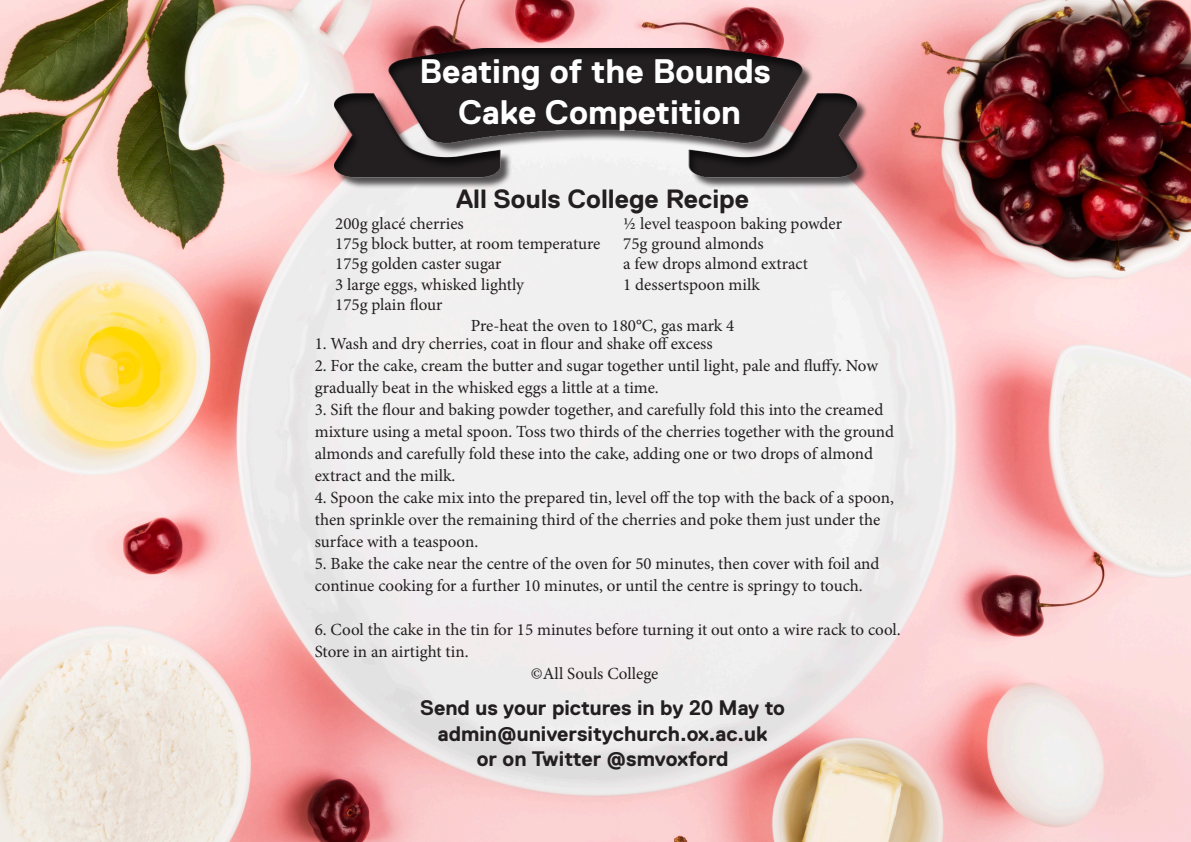
<style>
.page{position:relative;width:1191px;height:842px;background:#fff}
.page>*{position:absolute;margin:0;border:0;box-sizing:border-box;transform-origin:0 0}
.t1{font:700 34px "Replica";color:#fff}
.t2{font:700 26.4px "Replica";color:#231f20}
.t3{font:700 21px "Replica";color:#231f20}
.t4{font:17px/22px "Minion Pro";color:#231f20}
</style>
<div class="page">
<img style="left:0;top:0;width:1191px;height:842px">
<div style="left:219px;top:48px;width:751px;height:193px;background:#231f20;opacity:.75"></div>
<p class="t1" style="left:419px;top:53px;width:353px">Beating of the Bounds</p>
<p class="t1" style="left:458px;top:93px;width:284px">Cake Competition</p>
<p class="t2" style="left:456px;top:184px;width:295px">All Souls College Recipe</p>
<p class="t4" style="left:335px;top:212px;width:130px">200g glacé cherries</p>
<p class="t4" style="left:623px;top:212px;width:220px">½ level teaspoon baking powder</p>
<p class="t4" style="left:335px;top:233px;width:267px">175g block butter, at room temperature</p>
<p class="t4" style="left:623px;top:233px;width:142px">75g ground almonds</p>
<p class="t4" style="left:335px;top:253px;width:168px">175g golden caster sugar</p>
<p class="t4" style="left:623px;top:253px;width:186px">a few drops almond extract</p>
<p class="t4" style="left:335px;top:274px;width:190px">3 large eggs, whisked lightly</p>
<p class="t4" style="left:623px;top:274px;width:138px">1 dessertspoon milk</p>
<p class="t4" style="left:335px;top:294px;width:109px">175g plain flour</p>
<p class="t4" style="left:471px;top:314px;width:265px">Pre-heat the oven to 180°C, gas mark 4</p>
<p class="t4" style="left:315px;top:333px;width:399px">1. Wash and dry cherries, coat in flour and shake off excess</p>
<p class="t4" style="left:315px;top:355px;width:565px">2. For the cake, cream the butter and sugar together until light, pale and fluffy. Now gradually beat in the whisked eggs a little at a time.</p>
<p class="t4" style="left:315px;top:399px;width:581px">3. Sift the flour and baking powder together, and carefully fold this into the creamed mixture using a metal spoon. Toss two thirds of the cherries together with the ground almonds and carefully fold these into the cake, adding one or two drops of almond extract and the milk.</p>
<p class="t4" style="left:315px;top:487px;width:580px">4. Spoon the cake mix into the prepared tin, level off the top with the back of a spoon, then sprinkle over the remaining third of the cherries and poke them just under the surface with a teaspoon.</p>
<p class="t4" style="left:315px;top:553px;width:566px">5. Bake the cake near the centre of the oven for 50 minutes, then cover with foil and continue cooking for a further 10 minutes, or until the centre is springy to touch.</p>
<p class="t4" style="left:315px;top:619px;width:587px">6. Cool the cake in the tin for 15 minutes before turning it out onto a wire rack to cool.<br>Store in an airtight tin.</p>
<p class="t4" style="left:531px;top:663px;width:129px">©All Souls College</p>
<p class="t3" style="left:420px;top:696px;width:366px">Send us your pictures in by 20 May to</p>
<p class="t3" style="left:438px;top:722px;width:331px">admin@universitychurch.ox.ac.uk</p>
<p class="t3" style="left:477px;top:747px;width:253px">or on Twitter @smvoxford</p>
</div>
